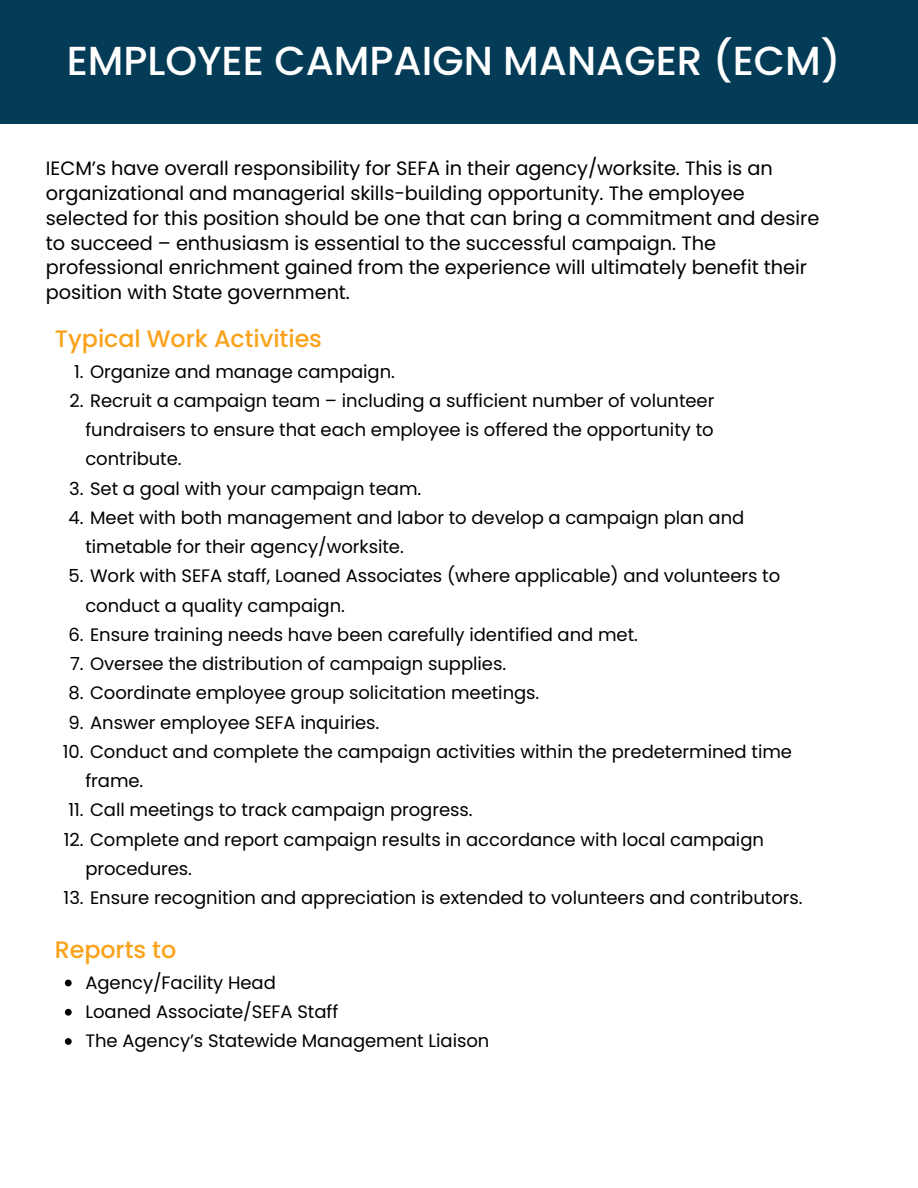
<style>
.page{position:relative;width:918px;height:1188px;background:#fff}
.page>*{position:absolute;margin:0;border:0;box-sizing:border-box;transform-origin:0 0}
.t1{font:500 40.5px "Poppins";color:#fff}
.t2{font:500 23.85px "Poppins";letter-spacing:-.005em;color:#faa21b}
.t3{font:19.35px/24.8px "Poppins";letter-spacing:-.005em;color:#000}
.t4{font:18px/29.2px "Poppins";letter-spacing:-.005em;color:#000}
</style>
<div class="page">
<div style="left:0;top:0;width:918px;height:123px;background:#043c57"></div>
<svg style="left:65px;top:980px;width:7px;height:6px"></svg>
<svg style="left:65px;top:1009px;width:7px;height:7px"></svg>
<svg style="left:65px;top:1038px;width:7px;height:7px"></svg>
<h1 class="t1" style="left:67px;top:33px;width:776px">EMPLOYEE CAMPAIGN MANAGER (ECM)</h1>
<p class="t3" style="left:46px;top:156px;width:775px">IECM’s have overall responsibility for SEFA in their agency/worksite. This is an organizational and managerial skills-building opportunity. The employee selected for this position should be one that can bring a commitment and desire to succeed – enthusiasm is essential to the successful campaign. The professional enrichment gained from the experience will ultimately benefit their position with State government.</p>
<h2 class="t2" style="left:55px;top:322px;width:269px">Typical Work Activities</h2>
<p class="t4" style="left:74px;top:357px;width:322px">1. Organize and manage campaign.</p>
<p class="t4" style="left:85px;top:386px;width:631px;text-align:justify;text-indent:-16px">2. Recruit a campaign team – including a sufficient number of volunteer fundraisers to ensure that each employee is offered the opportunity to contribute.</p>
<p class="t4" style="left:69px;top:474px;width:353px">3. Set a goal with your campaign team.</p>
<p class="t4" style="left:85px;top:503px;width:661px;text-indent:-17px">4. Meet with both management and labor to develop a campaign plan and timetable for their agency/worksite.</p>
<p class="t4" style="left:85px;top:561px;width:696px;text-indent:-17px">5. Work with SEFA staff, Loaned Associates (where applicable) and volunteers to conduct a quality campaign.</p>
<p class="t4" style="left:69px;top:620px;width:571px">6. Ensure training needs have been carefully identified and met.</p>
<p class="t4" style="left:70px;top:649px;width:438px">7. Oversee the distribution of campaign supplies.</p>
<p class="t4" style="left:69px;top:678px;width:472px">8. Coordinate employee group solicitation meetings.</p>
<p class="t4" style="left:69px;top:708px;width:312px">9. Answer employee SEFA inquiries.</p>
<p class="t4" style="left:85px;top:737px;width:708px;text-indent:-22px">10. Conduct and complete the campaign activities within the predetermined time frame.</p>
<p class="t4" style="left:68px;top:795px;width:406px">11. Call meetings to track campaign progress.</p>
<p class="t4" style="left:85px;top:825px;width:680px;text-indent:-21px">12. Complete and report campaign results in accordance with local campaign procedures.</p>
<p class="t4" style="left:64px;top:883px;width:740px">13. Ensure recognition and appreciation is extended to volunteers and contributors.</p>
<h2 class="t2" style="left:55px;top:933px;width:123px">Reports to</h2>
<p class="t4" style="left:85px;top:968px;width:406px">Agency/Facility Head<br>Loaned Associate/SEFA Staff<br>The Agency’s Statewide Management Liaison</p>
</div>
